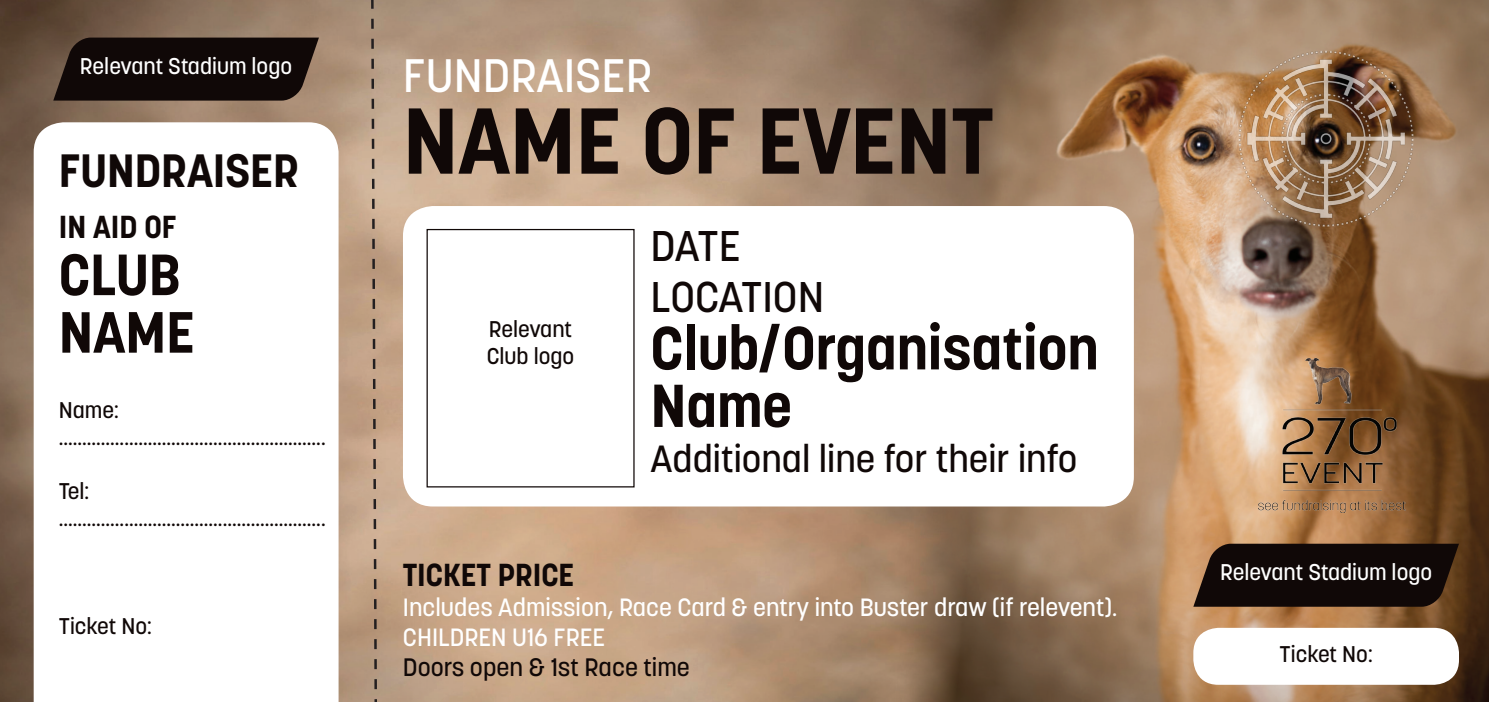
<style>
.page{position:relative;width:1489px;height:702px;background:#fff}
.page>*{position:absolute;margin:0;border:0;box-sizing:border-box;transform-origin:0 0}
.t1{font:700 92.5px "Korolev";color:#100807}
.t2{font:700 60px/57.5px "Korolev";color:#100807}
.t3{font:700 57.5px "Korolev";color:#100807}
.t4{font:500 46.5px "Korolev";color:#fff}
.t5{font:700 46.25px "Korolev";color:#100807}
.t6{font:500 42.5px "Korolev";color:#100807}
.t7{font:500 37.5px "Korolev";color:#100807}
.t8{font:700 31.5px "Korolev";color:#100807}
.t9{font:500 25px "Korolev";color:#100807}
.t10{font:500 24.75px "Korolev";color:#fff}
.t11{font:500 22.5px "Korolev";color:#100807}
.t12{font:500 22.5px "Korolev";color:#fff}
</style>
<div class="page">
<img style="left:0;top:0;width:891px;height:702px">
<img style="left:891px;top:0;width:597px;height:702px">
<img style="left:1229px;top:42px;width:193px;height:193px">
<img style="left:1257px;top:355px;width:148px;height:158px">
<svg style="left:34px;top:122px;width:304px;height:580px"></svg>
<div style="left:403px;top:206px;width:730px;height:300px;background:#fff;border-radius:30px"></div>
<svg style="left:53px;top:38px;width:266px;height:63px;background:#1b110e"></svg>
<svg style="left:1193px;top:543px;width:265px;height:63px;background:#1e120d"></svg>
<svg style="left:370px;top:0;width:8px;height:702px;background:#a88d78"></svg>
<div style="left:426px;top:229px;width:208px;height:258px;background:#fff;border:1px solid #100807"></div>
<div style="left:1193px;top:627px;width:265px;height:57px;background:#fff;border-radius:25px"></div>
<p class="t12" style="left:80px;top:51px;width:214px">Relevant Stadium logo</p>
<p class="t5" style="left:59px;top:142px;width:241px">FUNDRAISER</p>
<p class="t8" style="left:59px;top:207px;width:119px">IN AID OF</p>
<p class="t3" style="left:59px;top:239px;width:123px">CLUB</p>
<p class="t3" style="left:59px;top:296px;width:137px">NAME</p>
<p class="t11" style="left:59px;top:395px;width:61px">Name:</p>
<p class="t11" style="left:59px;top:422px;width:268px">.........................................................</p>
<p class="t11" style="left:59px;top:476px;width:32px">Tel:</p>
<p class="t11" style="left:59px;top:503px;width:268px">.........................................................</p>
<p class="t11" style="left:59px;top:611px;width:95px">Ticket No:</p>
<p class="t4" style="left:403px;top:46px;width:250px">FUNDRAISER</p>
<p class="t1" style="left:403px;top:83px;width:591px">NAME OF EVENT</p>
<p class="t11" style="left:489px;top:315px;width:85px">Relevant</p>
<p class="t11" style="left:486px;top:342px;width:89px">Club logo</p>
<p class="t6" style="left:650px;top:219px;width:92px">DATE</p>
<p class="t6" style="left:650px;top:270px;width:175px">LOCATION</p>
<p class="t2" style="left:650px;top:319px;width:449px">Club/Organisation<br>Name</p>
<p class="t7" style="left:650px;top:435px;width:428px">Additional line for their info</p>
<p class="t8" style="left:403px;top:555px;width:173px">TICKET PRICE</p>
<p class="t10" style="left:403px;top:591px;width:715px">Includes Admission, Race Card &amp; entry into Buster draw (if relevent).</p>
<p class="t10" style="left:403px;top:621px;width:204px">CHILDREN U16 FREE</p>
<p class="t9" style="left:403px;top:651px;width:288px">Doors open &amp; 1st Race time</p>
<p class="t12" style="left:1219px;top:557px;width:214px">Relevant Stadium logo</p>
<p class="t11" style="left:1279px;top:640px;width:95px">Ticket No:</p>
</div>
